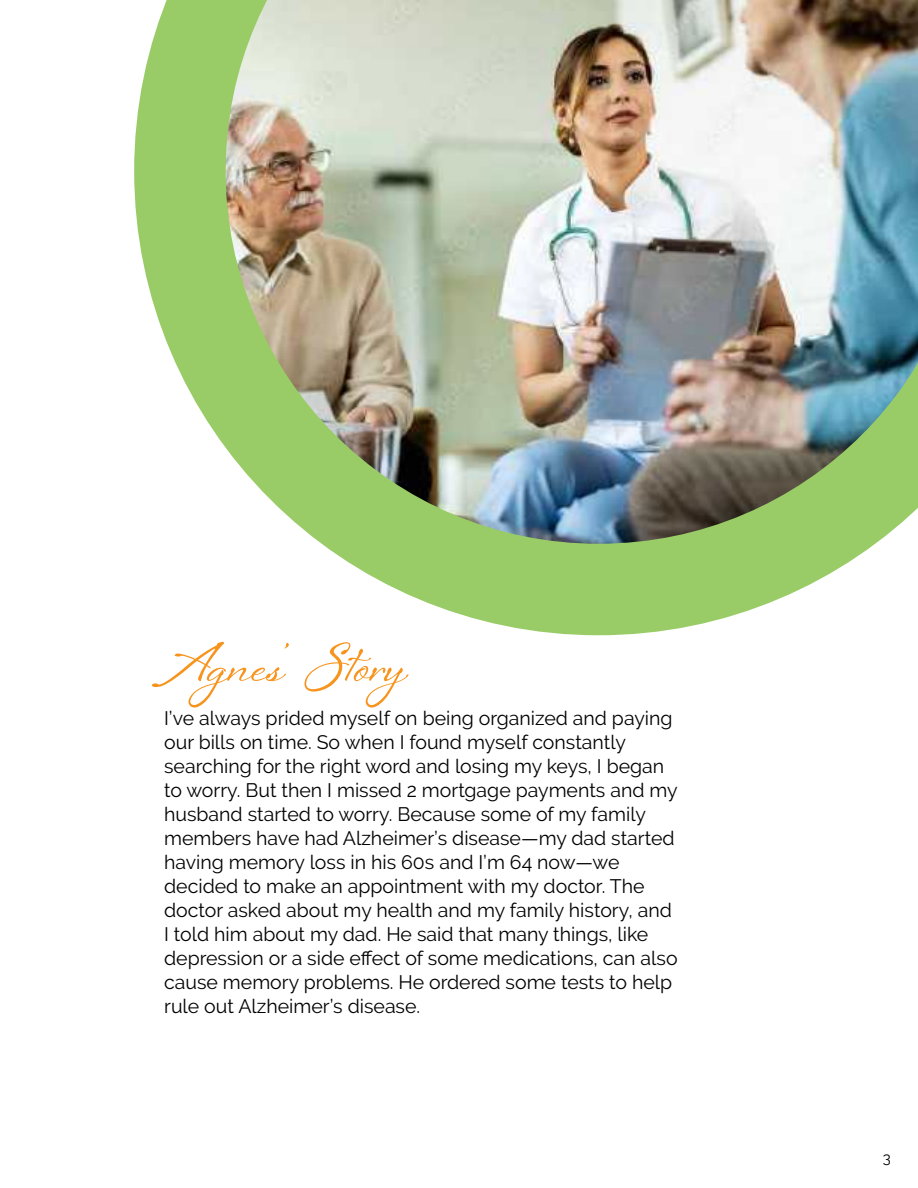
<style>
.page{position:relative;width:918px;height:1188px;background:#fff}
.page>*{position:absolute;margin:0;border:0;box-sizing:border-box;transform-origin:0 0}
.t1{font:700 51px "Sheila";letter-spacing:.02em;color:#f7941d}
.t2{font:19.5px/24px "Raleway";color:#000}
.t3{font:15px "Raleway";color:#000}
</style>
<div class="page">
<img style="left:134px;top:0;width:784px;height:635px">
<h1 class="t1" style="left:164px;top:633px;width:243px">Agnes’ Story</h1>
<p class="t2" style="left:164px;top:706px;width:515px">I’ve always prided myself on being organized and paying our bills on time. So when I found myself constantly searching for the right word and losing my keys, I began to worry. But then I missed 2 mortgage payments and my husband started to worry. Because some of my family members have had Alzheimer’s disease—my dad started having memory loss in his 60s and I’m 64 now—we decided to make an appointment with my doctor. The doctor asked about my health and my family history, and I told him about my dad. He said that many things, like depression or a side effect of some medications, can also cause memory problems. He ordered some tests to help rule out Alzheimer’s disease.</p>
<p class="t3" style="left:883px;top:1149px;width:10px">3</p>
</div>
